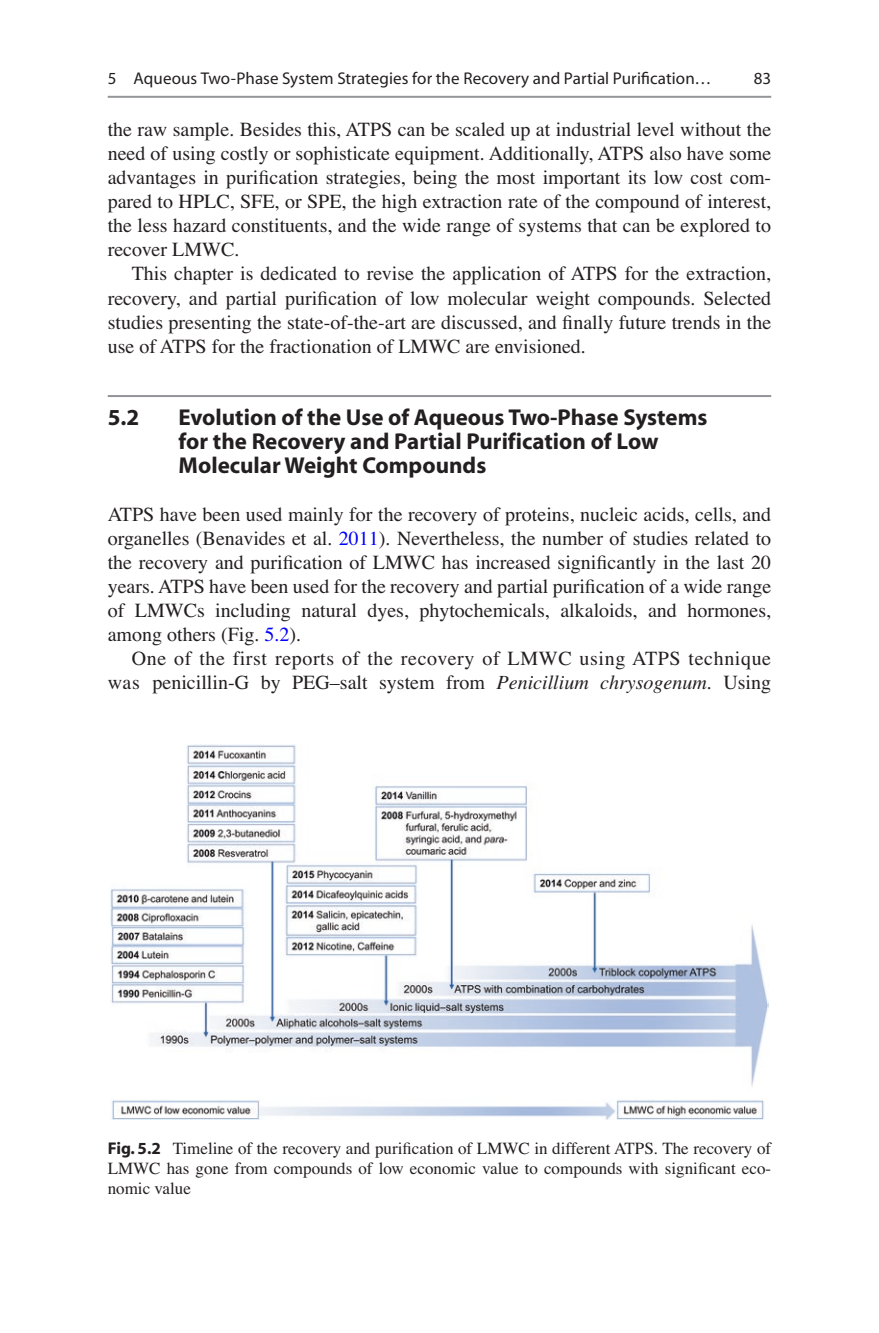
<style>
.page{position:relative;width:879px;height:1333px;background:#fff}
.page>*{position:absolute;margin:0;border:0;box-sizing:border-box;transform-origin:0 0}
.t1{font:700 23px/24px "Bcmvpq Myriad";color:#231f20}
.t2{font:20px/24px "Cbmfvy Times";color:#231f20;text-align:justify}
.t3{font:20px/24px "Cbmfvy Times";letter-spacing:.03em;color:#231f20;text-align:right}
.t4{font:17px/20px "Cbmfvy Times";color:#231f20;text-align:justify}
.t5{font:17px "Sbcynd Myriad";letter-spacing:.005em;color:#231f20}
.s1{color:#0000fa}
.s2{font-family:"Pcntcb Times";font-style:italic}
.s3{font-family:"Bcmvpq Myriad";font-weight:700}
</style>
<div class="page">
<hr style="left:108px;top:395px;width:663px;height:2px;background:#939598">
<img style="left:110px;top:744px;width:659px;height:375px">
<hr style="left:108px;top:96px;width:663px;height:2px;background:#939598">
<p class="t5" style="left:108px;top:70px;width:605px">5 Aqueous Two-Phase System Strategies for the Recovery and Partial Purification…</p>
<p class="t5" style="left:754px;top:70px;width:19px">83</p>
<p class="t2" style="left:108px;top:119px;width:665px">the raw sample. Besides this, ATPS can be scaled up at industrial level without the need of using costly or sophisticate equipment. Additionally, ATPS also have some advantages in purification strategies, being the most important its low cost com&shy;pared to HPLC, SFE, or SPE, the high extraction rate of the compound of interest, the less hazard constituents, and the wide range of systems that can be explored to recover LMWC.</p>
<p class="t2" style="left:108px;top:263px;width:665px;text-indent:24px">This chapter is dedicated to revise the application of ATPS for the extraction, recovery, and partial purification of low molecular weight compounds. Selected studies presenting the state-of-the-art are discussed, and finally future trends in the use of ATPS for the fractionation of LMWC are envisioned.</p>
<p class="t1" style="left:108px;top:405px;width:33px">5.2</p>
<p class="t1" style="left:179px;top:405px;width:530px">Evolution of the Use of Aqueous Two-Phase Systems for the Recovery and Partial Purification of Low<br>Molecular Weight Compounds</p>
<p class="t2" style="left:108px;top:503px;width:665px">ATPS have been used mainly for the recovery of proteins, nucleic acids, cells, and organelles (Benavides et al. <span class="s1">2011</span>). Nevertheless, the number of studies related to the recovery and purification of LMWC has increased significantly in the last 20 years. ATPS have been used for the recovery and partial purification of a wide range of LMWCs including natural dyes, phytochemicals, alkaloids, and hormones, among others (Fig. <span class="s1">5.2</span>).</p>
<p class="t3" style="left:108px;top:647px;width:665px">One of the first reports of the recovery of LMWC using ATPS technique was penicillin-G by PEG–salt system from <span class="s2">Penicillium chrysogenum</span>. Using</p>
<p class="t4" style="left:108px;top:1139px;width:665px"><span class="s3">Fig. 5.2</span> Timeline of the recovery and purification of LMWC in different ATPS. The recovery of LMWC has gone from compounds of low economic value to compounds with significant eco&shy;nomic value</p>
</div>
